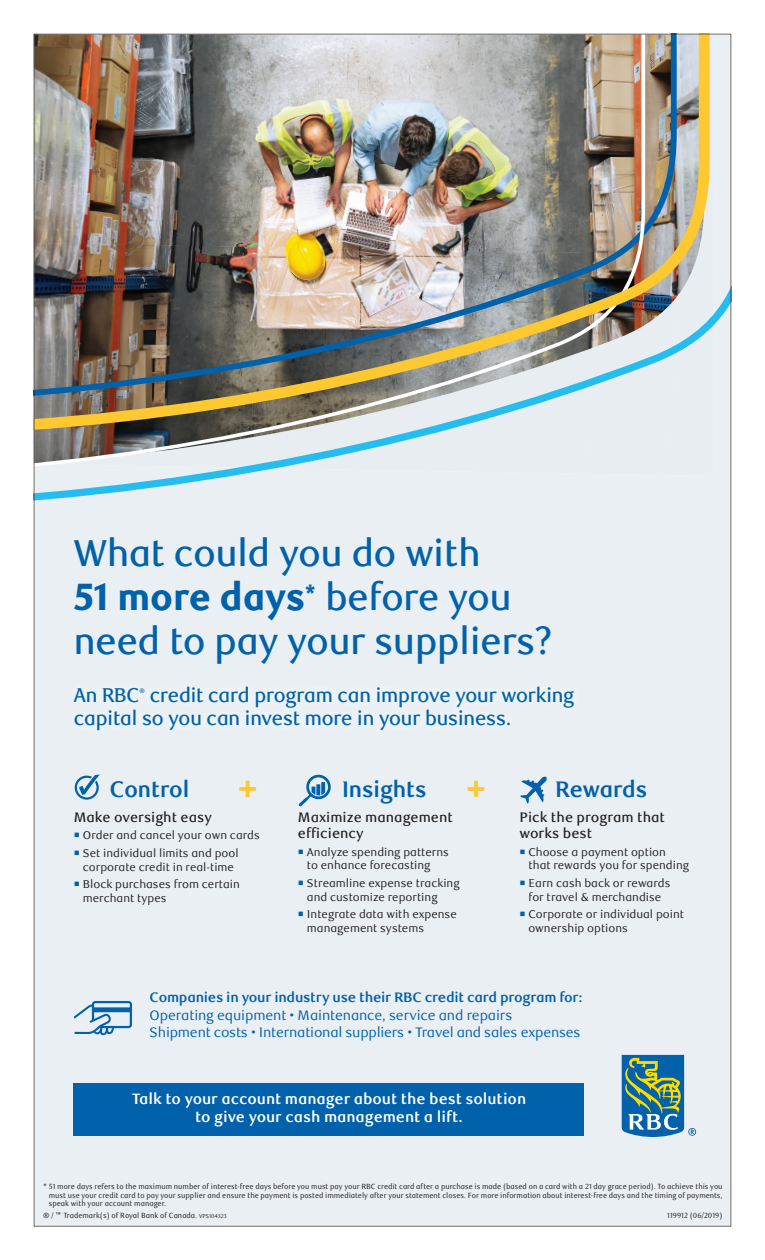
<style>
.page{position:relative;width:765px;height:1260px;background:#fff}
.page>*{position:absolute;margin:0;border:0;box-sizing:border-box;transform-origin:0 0}
.t1{font:800 38.12px "RBC Display";color:#0161aa}
.t2{font:500 37.5px "RBC Display";color:#0161aa}
.t3{font:700 30px "Meta Plus";color:#fec930}
.t4{font:700 22.5px "RBC Display";color:#0161aa}
.t5{font:500 20px/23.8px "RBC Display";letter-spacing:-.005em;color:#0161aa}
.t6{font:700 15px/17.5px "RBC Text";letter-spacing:-.005em;color:#fff;text-align:center}
.t7{font:13.75px/17.5px "RBC Text";letter-spacing:-.015em;color:#0161aa}
.t8{font:500 13.75px/16.2px "RBC Text";color:#231f20}
.t9{font:700 13.75px "RBC Text";letter-spacing:-.02em;color:#0161aa}
.t10{font:11.25px/13.8px "RBC Text";color:#231f20}
.t11{font:7.5px/8.8px "RBC Text Cond";color:#231f20;text-align:justify}
.t12{font:500 6.5px "RBC Display";color:#0161aa}
.s1{font-weight:500;font-size:37.5px}
.s2{color:#0161aa}
.s3{font-size:5.62px}
</style>
<div class="page">
<img style="left:34px;top:34px;width:697px;height:1192px">
<svg style="left:520px;top:777px;width:27px;height:26px"></svg>
<svg style="left:75px;top:775px;width:25px;height:25px"></svg>
<svg style="left:299px;top:775px;width:32px;height:31px"></svg>
<div style="left:74px;top:1084px;width:510px;height:52px;background:#0161aa"></div>
<svg style="left:75px;top:1001px;width:57px;height:34px;background:#9bbfda"></svg>
<svg style="left:622px;top:1055px;width:74px;height:82px;background:#5e95a1"></svg>
<div style="left:67px;top:679px;width:515px;height:59px;background:#ebf1f4"></div>
<h2 class="t2" style="left:74px;top:532px;width:408px">What could you do with</h2>
<h1 class="t1" style="left:74px;top:574px;width:439px">51 more days<sup>*</sup> <span class="s1">before you</span></h1>
<h2 class="t2" style="left:74px;top:619px;width:480px">need to pay your suppliers?</h2>
<h3 class="t5" style="left:74px;top:683px;width:67px">An RBC</h3>
<p class="t12" style="left:140px;top:687px;width:7px">®</p>
<h3 class="t5" style="left:74px;top:683px;width:502px;text-indent:76px">credit card program can improve your working capital so you can invest more in your business.</h3>
<h3 class="t3" style="left:239px;top:771px;width:20px">+</h3>
<h3 class="t4" style="left:342px;top:776px;width:86px">Insights</h3>
<h3 class="t3" style="left:467px;top:771px;width:20px">+</h3>
<h3 class="t8" style="left:298px;top:809px;width:156px">Maximize management efficiency</h3>
<h3 class="t10" style="left:307px;top:845px;width:143px;text-indent:-9px"><span class="s2">○</span> Analyze spending patterns to enhance forecasting</h3>
<h3 class="t10" style="left:307px;top:876px;width:154px;text-indent:-9px"><span class="s2">○</span> Streamline expense tracking and customize reporting</h3>
<h3 class="t10" style="left:307px;top:908px;width:151px;text-indent:-9px"><span class="s2">○</span> Integrate data with expense management systems</h3>
<h3 class="t4" style="left:110px;top:776px;width:81px">Control</h3>
<h3 class="t8" style="left:74px;top:809px;width:140px">Make oversight easy</h3>
<h3 class="t10" style="left:74px;top:829px;width:188px"><span class="s2">○</span> Order and cancel your own cards</h3>
<h3 class="t10" style="left:74px;top:846px;width:166px;text-align:center"><span class="s2">○</span> Set individual limits and pool corporate credit in real-time</h3>
<h3 class="t10" style="left:83px;top:878px;width:159px;text-indent:-9px"><span class="s2">○</span> Block purchases from certain merchant types</h3>
<h3 class="t4" style="left:555px;top:776px;width:93px">Rewards</h3>
<h3 class="t8" style="left:519px;top:809px;width:147px">Pick the program that works best</h3>
<h3 class="t10" style="left:528px;top:845px;width:162px;text-indent:-9px"><span class="s2">○</span> Choose a payment option that rewards you for spending</h3>
<h3 class="t10" style="left:519px;top:876px;width:153px;text-align:center"><span class="s2">○</span> Earn cash back or rewards for travel &amp; merchandise</h3>
<h3 class="t10" style="left:528px;top:908px;width:157px;text-indent:-9px"><span class="s2">○</span> Corporate or individual point ownership options</h3>
<h3 class="t9" style="left:150px;top:989px;width:435px">Companies in your industry use their RBC credit card program for:</h3>
<h3 class="t7" style="left:150px;top:1006px;width:433px">Operating equipment • Maintenance, service and repairs<br>Shipment costs • International suppliers • Travel and sales expenses</h3>
<h3 class="t6" style="left:132px;top:1091px;width:396px">Talk to your account manager about the best solution to give your cash management a lift.</h3>
<p class="t11" style="left:49px;top:1182px;width:675px;text-indent:-6px">* 51 more days refers to the maximum number of interest-free days before you must pay your RBC credit card after a purchase is made (based on a card with a 21 day grace period). To achieve this you must use your credit card to pay your supplier and ensure the payment is posted immediately after your statement closes. For more information about interest-free days and the timing of payments, speak with your account manager.</p>
<p class="t11" style="left:43px;top:1211px;width:185px">® / ™ Trademark(s) of Royal Bank of Canada. <span class="s3">VPS104323</span></p>
<p class="t11" style="left:667px;top:1211px;width:57px">119912 (06/2019)</p>
</div>
